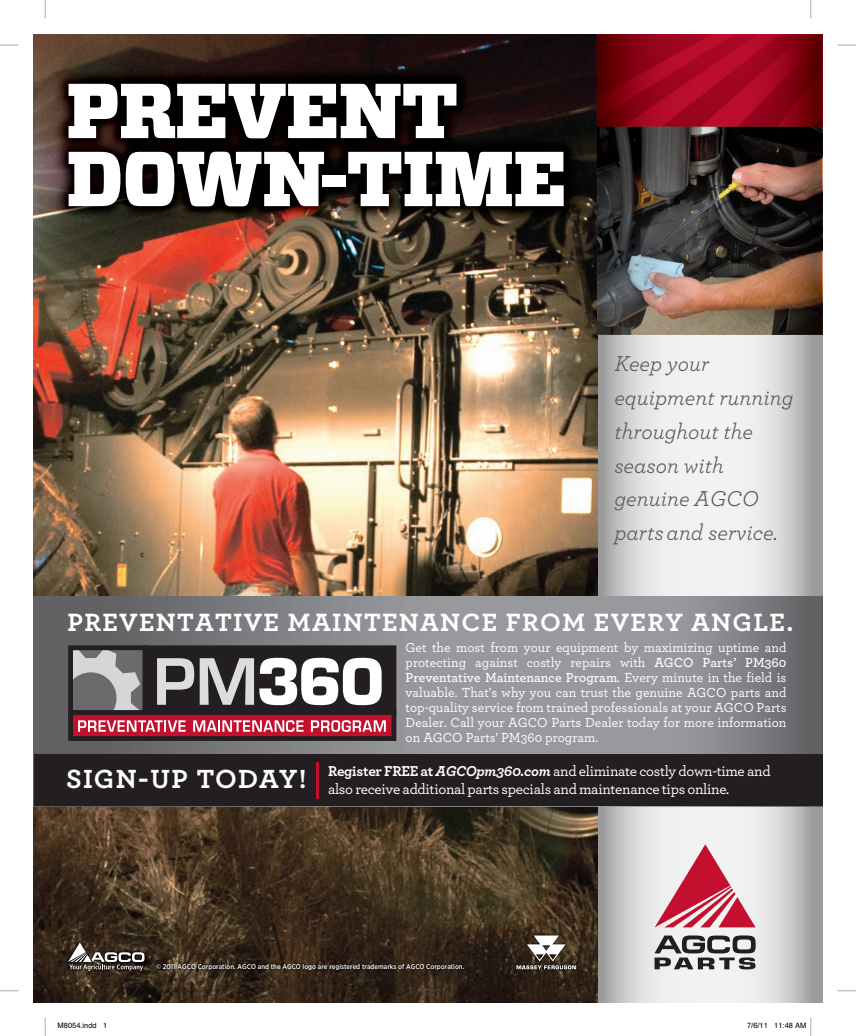
<style>
.page{position:relative;width:856px;height:1036px;background:#fff}
.page>*{position:absolute;margin:0;border:0;box-sizing:border-box;transform-origin:0 0}
.t1{font:900 77.5px/68px "Vitesse";letter-spacing:-.01em;color:#fff}
.t2{font:700 27.5px "Archer";letter-spacing:.035em;color:#fff}
.t3{font:700 26.25px "Archer";letter-spacing:.045em;color:#fff}
.t4{font:italic 22.5px/33.8px "Archer";color:#57585a}
.t5{font:500 15px/18.1px "Archer";letter-spacing:-.02em;color:#fff}
.t6{font:500 13.75px/15px "Archer";color:#fff;text-align:justify}
.t7{font:7.5px "Helvetica";color:#000}
.t8{font:500 6.88px "Gotham Narrow";color:#fff}
.s1{font-weight:600}
.s2{font-weight:700}
.s3{font-weight:700;font-style:italic}
</style>
<div class="page">
<svg style="left:596px;top:334px;width:225px;height:667px"></svg>
<svg style="left:654px;top:935px;width:101px;height:34px"></svg>
<svg style="left:654px;top:844px;width:101px;height:83px"></svg>
<img style="left:34px;top:275px;width:562px;height:726px">
<img style="left:513px;top:932px;width:65px;height:39px">
<svg style="left:516px;top:935px;width:60px;height:33px"></svg>
<img style="left:34px;top:596px;width:787px;height:158px">
<div style="left:34px;top:754px;width:787px;height:52px;background:#231f20"></div>
<hr style="left:316px;top:762px;width:2px;height:36px;background:#c3102f">
<svg style="left:74px;top:651px;width:66px;height:57px;background:#98989b"></svg>
<div style="left:68px;top:645px;width:79px;height:69px;border:5px solid #231f20"></div>
<div style="left:145px;top:647px;width:249px;height:65px;background:#231f20"></div>
<div style="left:143px;top:645px;width:253px;height:69px;border:5px solid #231f20"></div>
<svg style="left:157px;top:657px;width:224px;height:48px"></svg>
<div style="left:71px;top:712px;width:323px;height:26px;background:#c3102f"></div>
<div style="left:68px;top:710px;width:328px;height:30px;border:5px solid #231f20"></div>
<svg style="left:78px;top:720px;width:107px;height:11px"></svg>
<svg style="left:193px;top:720px;width:110px;height:11px"></svg>
<svg style="left:311px;top:720px;width:74px;height:11px"></svg>
<img style="left:34px;top:35px;width:562px;height:240px">
<img style="left:153px;top:960px;width:314px;height:13px">
<img style="left:65px;top:938px;width:83px;height:35px">
<svg style="left:68px;top:942px;width:76px;height:28px;background:#665d55"></svg>
<img style="left:596px;top:35px;width:225px;height:299px">
<svg style="left:0;top:44px;width:19px;height:2px"></svg>
<svg style="left:837px;top:44px;width:18px;height:2px"></svg>
<svg style="left:0;top:990px;width:19px;height:1px"></svg>
<svg style="left:837px;top:990px;width:18px;height:1px"></svg>
<svg style="left:44px;top:0;width:2px;height:19px"></svg>
<svg style="left:44px;top:1017px;width:2px;height:18px"></svg>
<svg style="left:810px;top:0;width:1px;height:19px"></svg>
<svg style="left:810px;top:1017px;width:1px;height:18px"></svg>
<h1 class="t1" style="left:66px;top:81px;width:501px">PREVENT<br>DOWN-TIME</h1>
<h3 class="t4" style="left:614px;top:348px;width:181px">Keep your equipment running throughout the season with genuine AGCO parts and service.</h3>
<h3 class="t3" style="left:67px;top:613px;width:727px">PREVENTATIVE MAINTENANCE FROM EVERY ANGLE.</h3>
<h2 class="t2" style="left:66px;top:769px;width:242px">SIGN-UP TODAY!</h2>
<p class="t6" style="left:405px;top:640px;width:382px">Get the most from your equipment by maximizing uptime and protecting against costly repairs with <span class="s1">AGCO Parts’ PM360<br>Preventative Maintenance Program</span>. Every minute in the field is valuable. That's why you can trust the genuine AGCO parts and top-quality service from trained professionals at your AGCO Parts Dealer. Call your AGCO Parts Dealer today for more information on AGCO Parts' PM360 program.</p>
<p class="t5" style="left:328px;top:762px;width:444px"><span class="s2">Register FREE at</span> <span class="s3">AGCOpm360.com</span> and eliminate costly down-time and also receive additional parts specials and maintenance tips online.</p>
<p class="t8" style="left:156px;top:963px;width:310px">© 2011 AGCO Corporation. AGCO and the AGCO logo are registered trademarks of AGCO Corporation.</p>
<p class="t7" style="left:58px;top:1021px;width:51px">M8054.indd 1</p>
<p class="t7" style="left:746px;top:1021px;width:61px">7/6/11 11:48 AM</p>
</div>
